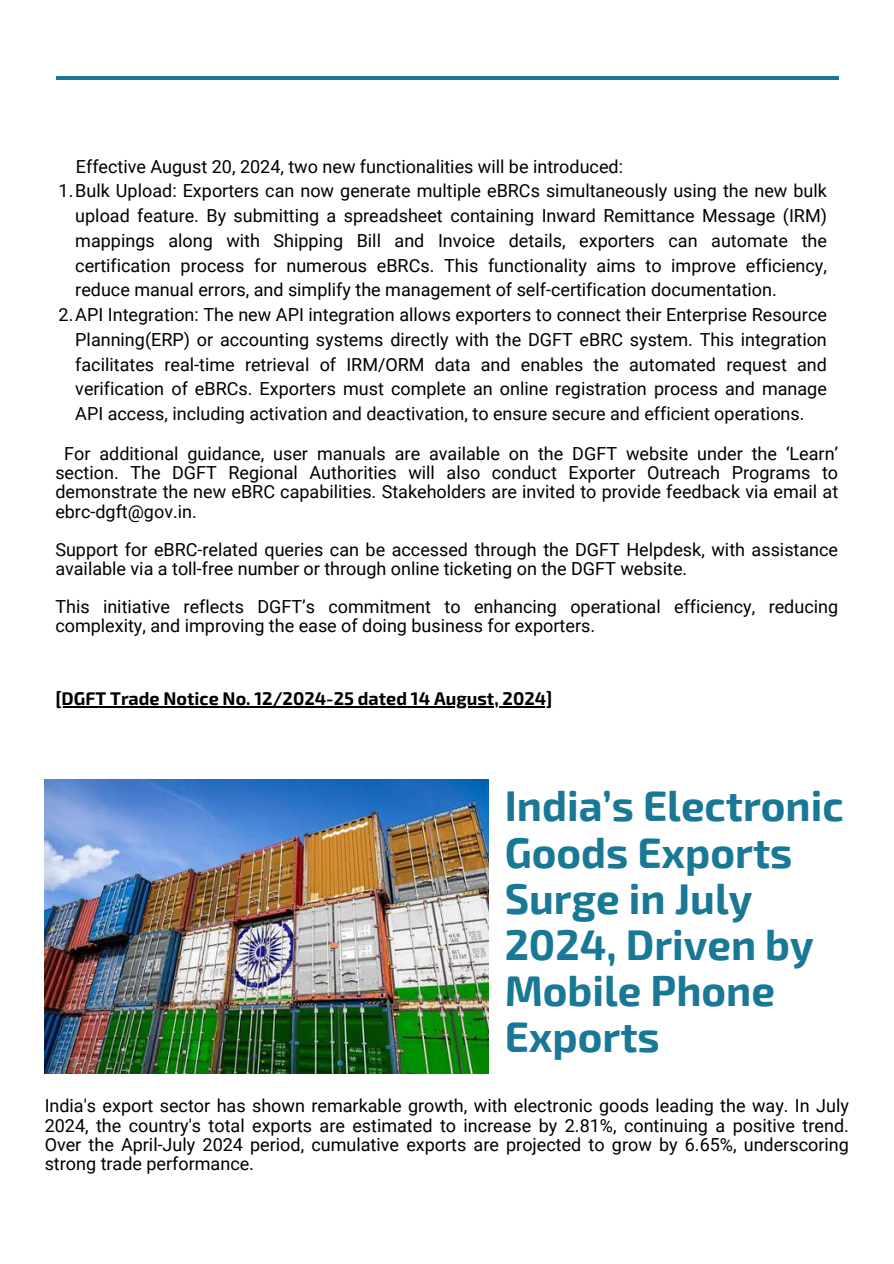
<style>
.page{position:relative;width:894px;height:1264px;background:#fff}
.page>*{position:absolute;margin:0;border:0;box-sizing:border-box;transform-origin:0 0}
.t1{font:700 42px/46.2px "Exo 2";color:#187895}
.t2{font:18px/19.2px "Roboto";color:#000;text-align:justify}
.t3{font:700 18px "Exo 2";color:#000}
</style>
<div class="page">
<hr style="left:56px;top:76px;width:782px;height:4px;background:#187895">
<img style="left:45px;top:779px;width:443px;height:294px">
<hr style="left:55px;top:706px;width:497px;height:1px;background:#000">
<p class="t2" style="left:76px;top:157px;width:548px">Effective August 20, 2024, two new functionalities will be introduced:</p>
<p class="t2" style="left:59px;top:181px;width:769px">1.Bulk Upload: Exporters can now generate multiple eBRCs simultaneously using the new bulk</p>
<p class="t2" style="left:75px;top:206px;width:753px">upload feature. By submitting a spreadsheet containing Inward Remittance Message (IRM)</p>
<p class="t2" style="left:75px;top:231px;width:753px">mappings along with Shipping Bill and Invoice details, exporters can automate the</p>
<p class="t2" style="left:75px;top:256px;width:753px">certification process for numerous eBRCs. This functionality aims to improve efficiency,</p>
<p class="t2" style="left:75px;top:280px;width:702px">reduce manual errors, and simplify the management of self-certification documentation.</p>
<p class="t2" style="left:59px;top:305px;width:769px">2.API Integration: The new API integration allows exporters to connect their Enterprise Resource</p>
<p class="t2" style="left:75px;top:330px;width:752px">Planning(ERP) or accounting systems directly with the DGFT eBRC system. This integration</p>
<p class="t2" style="left:75px;top:355px;width:753px">facilitates real-time retrieval of IRM/ORM data and enables the automated request and</p>
<p class="t2" style="left:75px;top:379px;width:753px">verification of eBRCs. Exporters must complete an online registration process and manage</p>
<p class="t2" style="left:75px;top:404px;width:730px">API access, including activation and deactivation, to ensure secure and efficient operations.</p>
<p class="t2" style="left:55px;top:444px;width:784px;text-indent:9px">For additional guidance, user manuals are available on the DGFT website under the ‘Learn’ section. The DGFT Regional Authorities will also conduct Exporter Outreach Programs to demonstrate the new eBRC capabilities. Stakeholders are invited to provide feedback via email at ebrc-dgft@gov.in.</p>
<p class="t2" style="left:55px;top:540px;width:784px">Support for eBRC-related queries can be accessed through the DGFT Helpdesk, with assistance available via a toll-free number or through online ticketing on the DGFT website.</p>
<p class="t2" style="left:55px;top:597px;width:784px">This initiative reflects DGFT’s commitment to enhancing operational efficiency, reducing complexity, and improving the ease of doing business for exporters.</p>
<p class="t3" style="left:55px;top:687px;width:498px">[DGFT Trade Notice No. 12/2024-25 dated 14 August, 2024]</p>
<h1 class="t1" style="left:504px;top:781px;width:340px">India’s Electronic<br>Goods Exports<br>Surge in July<br>2024, Driven by<br>Mobile Phone<br>Exports</h1>
<p class="t2" style="left:45px;top:1096px;width:805px">India's export sector has shown remarkable growth, with electronic goods leading the way. In July 2024, the country's total exports are estimated to increase by 2.81%, continuing a positive trend.<br>Over the April-July 2024 period, cumulative exports are projected to grow by 6.65%, underscoring strong trade performance.</p>
</div>
